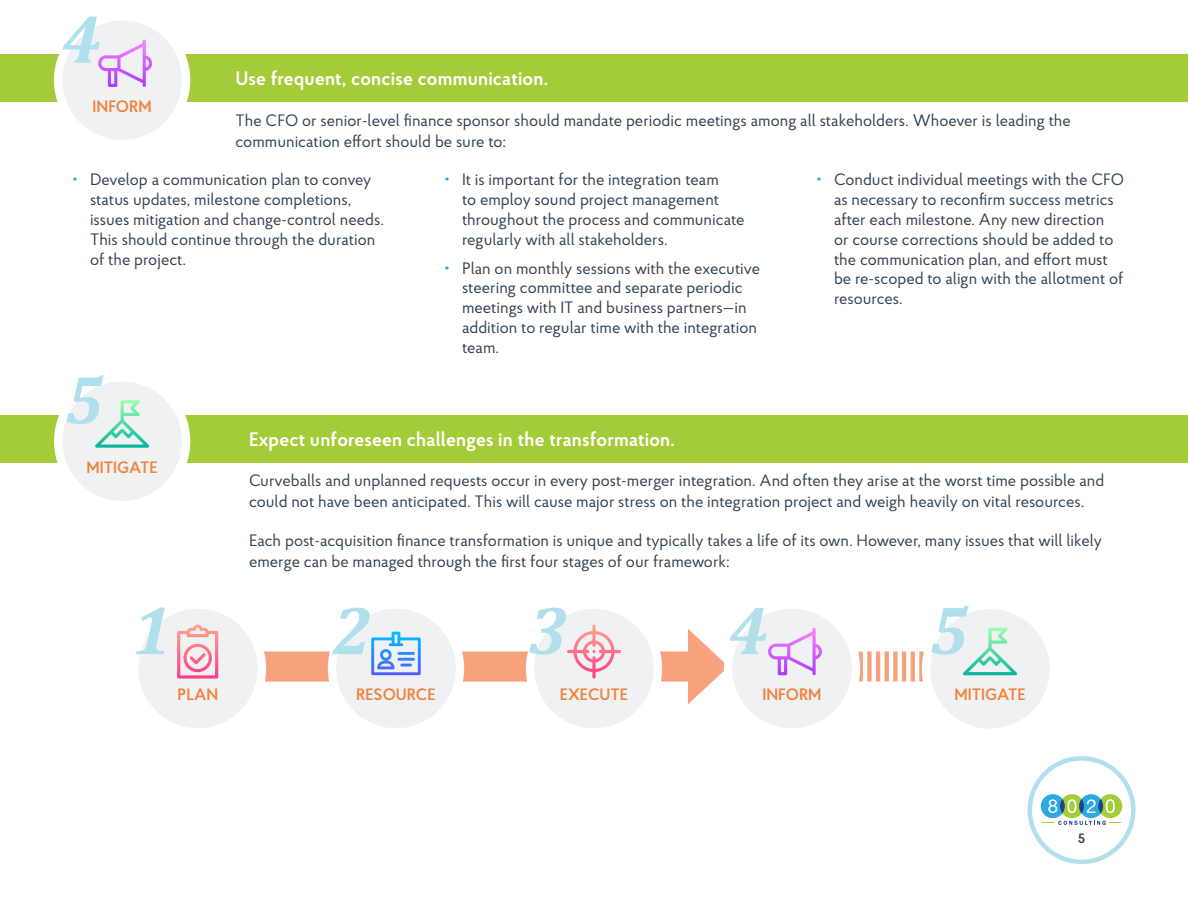
<style>
.page{position:relative;width:1188px;height:918px;background:#fff}
.page>*{position:absolute;margin:0;border:0;box-sizing:border-box;transform-origin:0 0}
.t1{font:italic 700 69px "Cambria";color:#b0e0eb}
.Paragraph_Style_1{font:600 19.5px "Proba Pro";letter-spacing:.01em;color:#fff}
.Paragraph_Style_1-2{font:16.5px/19.8px "Proba Pro";color:#304252}
.Service_Subtitle{font:600 16.5px "Proba Pro";color:#f1843e}
.t2{font:600 13.5px "Proba Pro";color:#304252}
</style>
<div class="page">
<div style="left:0;top:54px;width:1188px;height:48px;background:#a4cc39"></div>
<div style="left:1px;top:415px;width:1187px;height:48px;background:#a4cc39"></div>
<div style="left:203px;top:652px;width:499px;height:30px;background:#f7a17d"></div>
<svg style="left:688px;top:629px;width:36px;height:75px"></svg>
<div style="left:134px;top:604px;width:128px;height:128px;background:#f0f1f2;border-radius:50%"></div>
<div style="left:130px;top:600px;width:136px;height:137px;border:8px solid #fff;border-radius:50%"></div>
<svg style="left:177px;top:625px;width:41px;height:54px"></svg>
<div style="left:332px;top:605px;width:128px;height:127px;background:#f0f1f2;border-radius:50%"></div>
<div style="left:328px;top:600px;width:136px;height:137px;border:8px solid #fff;border-radius:50%"></div>
<svg style="left:371px;top:632px;width:50px;height:43px"></svg>
<div style="left:530px;top:605px;width:128px;height:127px;background:#f0f1f2;border-radius:50%"></div>
<div style="left:526px;top:600px;width:136px;height:137px;border:8px solid #fff;border-radius:50%"></div>
<svg style="left:567px;top:625px;width:54px;height:54px"></svg>
<div style="left:728px;top:605px;width:128px;height:127px;background:#f0f1f2;border-radius:50%"></div>
<div style="left:724px;top:600px;width:136px;height:137px;border:8px solid #fff;border-radius:50%"></div>
<svg style="left:768px;top:628px;width:54px;height:47px"></svg>
<div style="left:926px;top:605px;width:128px;height:128px;background:#f0f1f2;border-radius:50%"></div>
<div style="left:922px;top:601px;width:136px;height:136px;border:8px solid #fff;border-radius:50%"></div>
<svg style="left:841px;top:628px;width:176px;height:54px"></svg>
<div style="left:58px;top:16px;width:128px;height:128px;background:#f0f1f2;border-radius:50%"></div>
<div style="left:54px;top:12px;width:136px;height:136px;border:8px solid #fff;border-radius:50%"></div>
<svg style="left:98px;top:40px;width:54px;height:47px"></svg>
<div style="left:58px;top:377px;width:128px;height:128px;background:#f0f1f2;border-radius:50%"></div>
<div style="left:54px;top:373px;width:136px;height:136px;border:8px solid #fff;border-radius:50%"></div>
<svg style="left:95px;top:400px;width:54px;height:48px"></svg>
<div style="left:1028px;top:756px;width:108px;height:108px;border:4px solid #b0e0eb;border-radius:50%"></div>
<svg style="left:1043px;top:821px;width:78px;height:4px"></svg>
<div style="left:1041px;top:794px;width:24px;height:24px;background:#2da9e1;border-radius:50%"></div>
<div style="left:1060px;top:794px;width:24px;height:24px;background:#a4cc39;border-radius:50%"></div>
<div style="left:1098px;top:794px;width:24px;height:24px;background:#a4cc39;border-radius:50%"></div>
<div style="left:1079px;top:794px;width:24px;height:24px;background:#2da9e1;border-radius:50%"></div>
<div style="left:1060px;top:799px;width:5px;height:14px;background:#1e4583;border-radius:50%"></div>
<div style="left:1079px;top:799px;width:5px;height:14px;background:#1e4583;border-radius:50%"></div>
<div style="left:1098px;top:799px;width:5px;height:14px;background:#1e4583;border-radius:50%"></div>
<svg style="left:1106px;top:799px;width:9px;height:14px"></svg>
<svg style="left:1087px;top:799px;width:9px;height:14px"></svg>
<svg style="left:1067px;top:799px;width:9px;height:14px"></svg>
<svg style="left:1048px;top:799px;width:9px;height:14px"></svg>
<p class="t1" style="left:61px;top:-9px;width:41px">4</p>
<p class="Service_Subtitle" style="left:93px;top:96px;width:61px">INFORM</p>
<p class="Paragraph_Style_1" style="left:236px;top:66px;width:314px">Use frequent, concise communication.</p>
<p class="Paragraph_Style_1-2" style="left:236px;top:109px;width:837px;line-height:21px">The CFO or senior-level finance sponsor should mandate periodic meetings among all stakeholders. Whoever is leading the communication effort should be sure to:</p>
<p class="Paragraph_Style_1-2" style="left:90px;top:170px;width:296px">Develop a communication plan to convey status updates, milestone completions, issues mitigation and change-control needs.<br>This should continue through the duration of the project.</p>
<p class="t1" style="left:64px;top:351px;width:41px">5</p>
<p class="Paragraph_Style_1-2" style="left:462px;top:170px;width:284px">It is important for the integration team<br>to employ sound project management throughout the process and communicate regularly with all stakeholders.</p>
<p class="Paragraph_Style_1-2" style="left:462px;top:258px;width:300px">Plan on monthly sessions with the executive steering committee and separate periodic meetings with IT and business partners—in addition to regular time with the integration team.</p>
<p class="Paragraph_Style_1-2" style="left:834px;top:170px;width:292px">Conduct individual meetings with the CFO as necessary to reconfirm success metrics after each milestone. Any new direction<br>or course corrections should be added to the communication plan, and effort must be re-scoped to align with the allotment of resources.</p>
<p class="Service_Subtitle" style="left:87px;top:456px;width:72px">MITIGATE</p>
<p class="t1" style="left:132px;top:582px;width:41px">1</p>
<p class="Service_Subtitle" style="left:178px;top:684px;width:42px">PLAN</p>
<p class="Paragraph_Style_1" style="left:249px;top:427px;width:427px">Expect unforeseen challenges in the transformation.</p>
<p class="Paragraph_Style_1-2" style="left:249px;top:470px;width:857px;line-height:21px">Curveballs and unplanned requests occur in every post-merger integration. And often they arise at the worst time possible and could not have been anticipated. This will cause major stress on the integration project and weigh heavily on vital resources.</p>
<p class="Paragraph_Style_1-2" style="left:249px;top:530px;width:855px;line-height:21px">Each post-acquisition finance transformation is unique and typically takes a life of its own. However, many issues that will likely emerge can be managed through the first four stages of our framework:</p>
<p class="t1" style="left:332px;top:582px;width:41px">2</p>
<p class="Service_Subtitle" style="left:356px;top:684px;width:81px">RESOURCE</p>
<p class="t1" style="left:528px;top:582px;width:41px">3</p>
<p class="Service_Subtitle" style="left:560px;top:684px;width:70px">EXECUTE</p>
<p class="t1" style="left:728px;top:582px;width:41px">4</p>
<p class="Service_Subtitle" style="left:762px;top:684px;width:61px">INFORM</p>
<p class="t1" style="left:929px;top:582px;width:41px">5</p>
<p class="Service_Subtitle" style="left:955px;top:684px;width:72px">MITIGATE</p>
<p class="t2" style="left:1078px;top:829px;width:9px">5</p>
</div>
